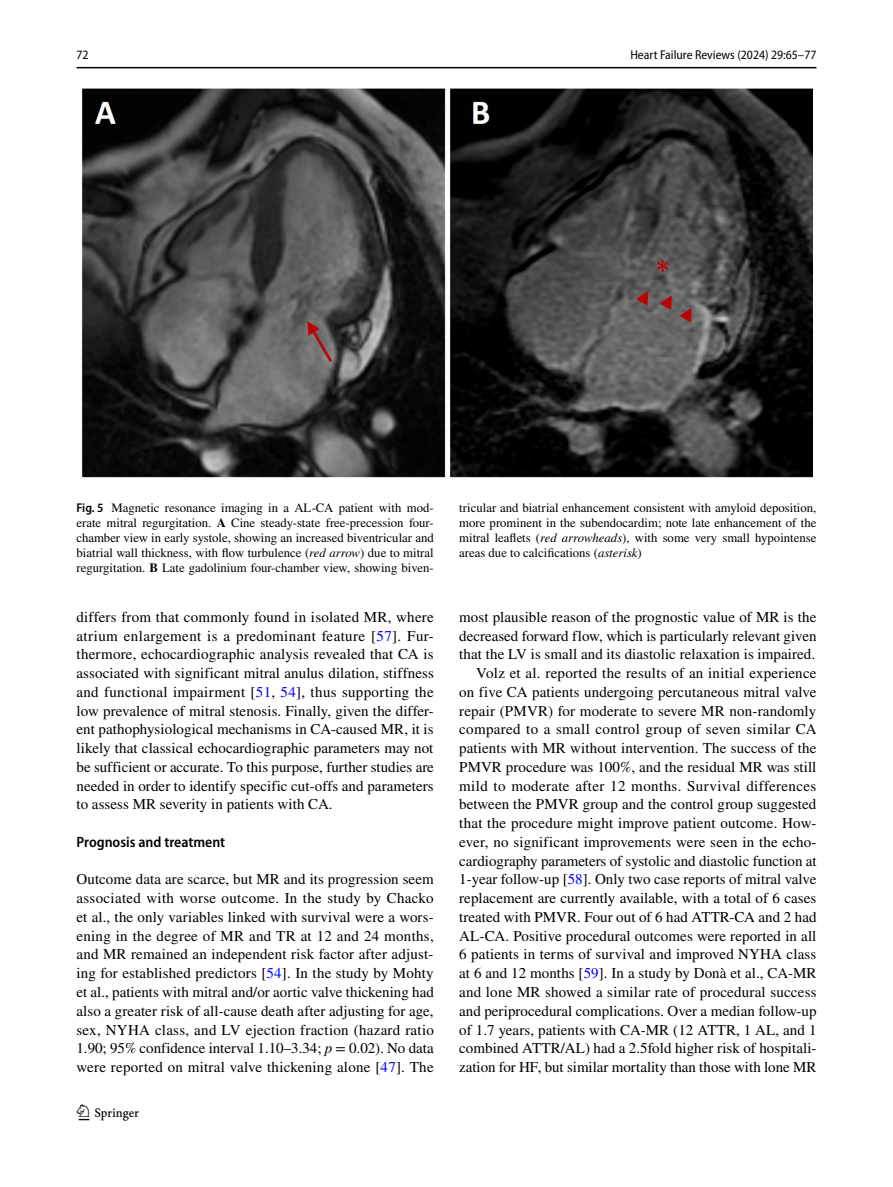
<style>
.page{position:relative;width:893px;height:1187px;background:#fff}
.page>*{position:absolute;margin:0;border:0;box-sizing:border-box;transform-origin:0 0}
.t1{font:22.5px "Springnew Regular 2";color:#000}
.t2{font:15px/18.8px "STIX";letter-spacing:.005em;color:#000;text-align:justify}
.t3{font:600 semi-condensed 15px "Myriad Pro";color:#000}
.t4{font:12.75px/15px "STIX";color:#000;text-align:justify}
.t5{font:semi-condensed 12.75px "Myriad Pro";color:#000}
.s1{font-family:"Myriad Pro";font-weight:600;font-stretch:semi-condensed}
.s2{font-weight:700}
.s3{font-style:italic}
.s4{color:#00f}
</style>
<div class="page">
<hr style="left:77px;top:67px;width:739px;height:1px;background:#000">
<img style="left:81px;top:88px;width:731px;height:389px">
<p class="t5" style="left:77px;top:48px;width:14px">72</p>
<p class="t5" style="left:630px;top:48px;width:188px">Heart Failure Reviews (2024) 29:65–77</p>
<p class="t4" style="left:77px;top:501px;width:359px"><span class="s1">Fig. 5</span> Magnetic resonance imaging in a AL-CA patient with mod&shy;erate mitral regurgitation. <span class="s2">A</span> Cine steady-state free-precession four&shy;chamber view in early systole, showing an increased biventricular and biatrial wall thickness, with flow turbulence (<span class="s3">red arrow</span>) due to mitral regurgitation. <span class="s2">B</span> Late gadolinium four-chamber view, showing biven-</p>
<p class="t4" style="left:459px;top:501px;width:359px">tricular and biatrial enhancement consistent with amyloid deposition, more prominent in the subendocardim; note late enhancement of the mitral leaflets (<span class="s3">red arrowheads</span>), with some very small hypointense areas due to calcifications (<span class="s3">asterisk</span>)</p>
<p class="t2" style="left:77px;top:608px;width:359px">differs from that commonly found in isolated MR, where atrium enlargement is a predominant feature [<span class="s4">57</span>]. Fur&shy;thermore, echocardiographic analysis revealed that CA is associated with significant mitral anulus dilation, stiffness and functional impairment [<span class="s4">51</span>, <span class="s4">54</span>], thus supporting the low prevalence of mitral stenosis. Finally, given the differ&shy;ent pathophysiological mechanisms in CA-caused MR, it is likely that classical echocardiographic parameters may not be sufficient or accurate. To this purpose, further studies are needed in order to identify specific cut-offs and parameters to assess MR severity in patients with CA.</p>
<p class="t3" style="left:77px;top:833px;width:150px">Prognosis and treatment</p>
<p class="t2" style="left:77px;top:871px;width:359px">Outcome data are scarce, but MR and its progression seem associated with worse outcome. In the study by Chacko et al., the only variables linked with survival were a wors&shy;ening in the degree of MR and TR at 12 and 24 months, and MR remained an independent risk factor after adjust&shy;ing for established predictors [<span class="s4">54</span>]. In the study by Mohty et al., patients with mitral and/or aortic valve thickening had also a greater risk of all-cause death after adjusting for age, sex, NYHA class, and LV ejection fraction (hazard ratio 1.90; 95% confidence interval 1.10–3.34; <span class="s3">p</span> = 0.02). No data were reported on mitral valve thickening alone [<span class="s4">47</span>]. The</p>
<h1 class="t1" style="left:79px;top:1104px;width:62px">1 3</h1>
<p class="t2" style="left:459px;top:608px;width:359px;text-align:right">most plausible reason of the prognostic value of MR is the decreased forward flow, which is particularly relevant given that the LV is small and its diastolic relaxation is impaired.<br>Volz et al. reported the results of an initial experience on five CA patients undergoing percutaneous mitral valve repair (PMVR) for moderate to severe MR non-randomly compared to a small control group of seven similar CA patients with MR without intervention. The success of the PMVR procedure was 100%, and the residual MR was still mild to moderate after 12 months. Survival differences between the PMVR group and the control group suggested that the procedure might improve patient outcome. How&shy;ever, no significant improvements were seen in the echo&shy;cardiography parameters of systolic and diastolic function at 1-year follow-up [<span class="s4">58</span>]. Only two case reports of mitral valve replacement are currently available, with a total of 6 cases treated with PMVR. Four out of 6 had ATTR-CA and 2 had AL-CA. Positive procedural outcomes were reported in all 6 patients in terms of survival and improved NYHA class at 6 and 12 months [<span class="s4">59</span>]. In a study by Donà et al., CA-MR and lone MR showed a similar rate of procedural success and periprocedural complications. Over a median follow-up of 1.7 years, patients with CA-MR (12 ATTR, 1 AL, and 1 combined ATTR/AL) had a 2.5fold higher risk of hospitali&shy;zation for HF, but similar mortality than those with lone MR</p>
</div>
